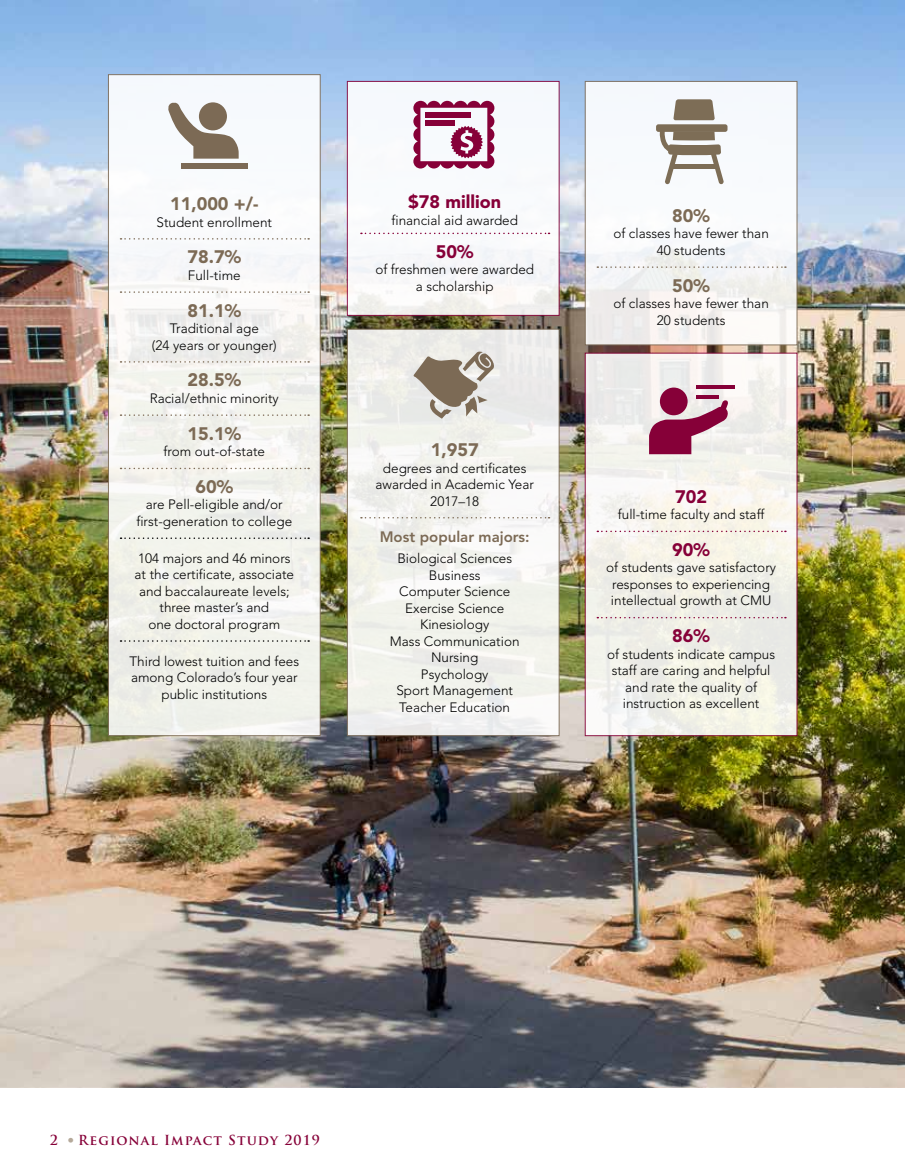
<style>
.page{position:relative;width:905px;height:1175px;background:#fff}
.page>*{position:absolute;margin:0;border:0;box-sizing:border-box;transform-origin:0 0}
.t1{font:900 18px "Avenir";color:#7c6a55}
.t2{font:900 18px "Avenir";color:#860038}
.t3{font:800 15px "Avenir";color:#7c6a55}
.t4{font:300 13.5px/16.5px "Avenir";color:#000;text-align:center}
.t5{font:700 13.5px "Trajan Pro";letter-spacing:.08em;color:#860038}
.s1{font-family:"Avenir";font-weight:300;color:#b5a99a}
</style>
<div class="page">
<img style="left:0;top:0;width:904px;height:1087px">
<div style="left:347px;top:81px;width:212px;height:235px;background:linear-gradient(to bottom,#f7fbff,#f7f6f5);border:1px solid #860038"></div>
<div style="left:347px;top:329px;width:212px;height:407px;background:linear-gradient(to right,#f0f1ec,#f3f3f1);border:1px solid #7c6a55"></div>
<svg style="left:413px;top:101px;width:81px;height:67px"></svg>
<div style="left:425px;top:112px;width:46px;height:6px;background:#860038"></div>
<div style="left:425px;top:120px;width:29px;height:6px;background:#860038"></div>
<svg style="left:413px;top:351px;width:81px;height:68px;background:#b7afa4"></svg>
<svg style="left:361px;top:233px;width:188px;height:1px"></svg>
<svg style="left:361px;top:517px;width:188px;height:1px"></svg>
<div style="left:585px;top:81px;width:212px;height:264px;background:linear-gradient(to bottom,#f7fcff,#f4f2f0);border:1px solid #7c6a55"></div>
<svg style="left:585px;top:353px;width:212px;height:383px;fill:#f2f1e9"></svg>
<div style="left:656px;top:124px;width:71px;height:8px;background:#7d6d56;border-radius:2px"></div>
<svg style="left:673px;top:99px;width:41px;height:21px"></svg>
<svg style="left:657px;top:131px;width:67px;height:53px"></svg>
<hr style="left:671px;top:164px;width:44px;height:4px;background:#7d6d56">
<div style="left:660px;top:387px;width:27px;height:28px;background:#860038;border-radius:50%"></div>
<svg style="left:649px;top:400px;width:79px;height:54px"></svg>
<svg style="left:696px;top:384px;width:38px;height:4px"></svg>
<svg style="left:696px;top:394px;width:22px;height:4px"></svg>
<svg style="left:597px;top:266px;width:188px;height:2px"></svg>
<svg style="left:597px;top:530px;width:188px;height:2px"></svg>
<svg style="left:597px;top:617px;width:188px;height:1px"></svg>
<div style="left:108px;top:74px;width:212px;height:662px;background:linear-gradient(to right,#f3f4f1,#f4f5f3);border:1px solid #7c6a55"></div>
<svg style="left:167px;top:101px;width:72px;height:58px"></svg>
<div style="left:181px;top:163px;width:67px;height:5px;background:#7c6a55"></div>
<svg style="left:120px;top:238px;width:189px;height:1px"></svg>
<svg style="left:120px;top:291px;width:189px;height:2px"></svg>
<svg style="left:120px;top:361px;width:189px;height:1px"></svg>
<svg style="left:120px;top:414px;width:189px;height:2px"></svg>
<svg style="left:120px;top:467px;width:189px;height:2px"></svg>
<svg style="left:120px;top:537px;width:189px;height:2px"></svg>
<svg style="left:120px;top:640px;width:189px;height:1px"></svg>
<h1 class="t1" style="left:170px;top:193px;width:90px">11,000 +/-</h1>
<p class="t4" style="left:156px;top:214px;width:117px">Student enrollment</p>
<h1 class="t1" style="left:187px;top:246px;width:55px">78.7%</h1>
<p class="t4" style="left:188px;top:267px;width:54px">Full-time</p>
<h1 class="t1" style="left:187px;top:299px;width:55px">81.1%</h1>
<p class="t4" style="left:152px;top:320px;width:126px">Traditional age<br>(24 years or younger)</p>
<h1 class="t1" style="left:187px;top:369px;width:55px">28.5%</h1>
<p class="t4" style="left:150px;top:390px;width:130px">Racial/ethnic minority</p>
<h1 class="t1" style="left:187px;top:422px;width:55px">15.1%</h1>
<p class="t4" style="left:163px;top:443px;width:103px">from out-of-state</p>
<h1 class="t1" style="left:195px;top:476px;width:39px">60%</h1>
<p class="t4" style="left:136px;top:496px;width:157px">are Pell-eligible and/or first-generation to college</p>
<p class="t4" style="left:135px;top:550px;width:161px">104 majors and 46 minors at the certificate, associate and baccalaureate levels; three master’s and<br>one doctoral program</p>
<p class="t4" style="left:129px;top:652px;width:171px">Third lowest tuition and fees among Colorado’s four year public institutions</p>
<h1 class="t2" style="left:408px;top:191px;width:94px">$78 million</h1>
<p class="t4" style="left:391px;top:212px;width:128px">financial aid awarded</p>
<h1 class="t2" style="left:436px;top:241px;width:39px">50%</h1>
<p class="t4" style="left:375px;top:261px;width:160px">of freshmen were awarded a scholarship</p>
<h1 class="t1" style="left:431px;top:439px;width:49px">1,957</h1>
<p class="t4" style="left:375px;top:459px;width:160px">degrees and certificates awarded in Academic Year<br>2017–18</p>
<p class="t3" style="left:380px;top:528px;width:151px">Most popular majors:</p>
<p class="t4" style="left:390px;top:550px;width:131px">Biological Sciences<br>Business<br>Computer Science<br>Exercise Science<br>Kinesiology<br>Mass Communication<br>Nursing<br>Psychology<br>Sport Management<br>Teacher Education</p>
<h1 class="t1" style="left:672px;top:205px;width:39px">80%</h1>
<p class="t4" style="left:613px;top:225px;width:157px">of classes have fewer than<br>40 students</p>
<h1 class="t1" style="left:672px;top:274px;width:39px">50%</h1>
<p class="t4" style="left:613px;top:295px;width:157px">of classes have fewer than<br>20 students</p>
<h1 class="t2" style="left:675px;top:485px;width:33px">702</h1>
<p class="t4" style="left:618px;top:506px;width:148px">full-time faculty and staff</p>
<h1 class="t2" style="left:672px;top:539px;width:39px">90%</h1>
<p class="t4" style="left:606px;top:559px;width:171px">of students gave satisfactory responses to experiencing intellectual growth at CMU</p>
<h1 class="t2" style="left:672px;top:625px;width:39px">86%</h1>
<p class="t4" style="left:607px;top:646px;width:170px">of students indicate campus staff are caring and helpful and rate the quality of instruction as excellent</p>
<p class="t5" style="left:50px;top:1131px;width:271px">2 <span class="s1">•</span> Regional Impact Study 2019</p>
</div>
